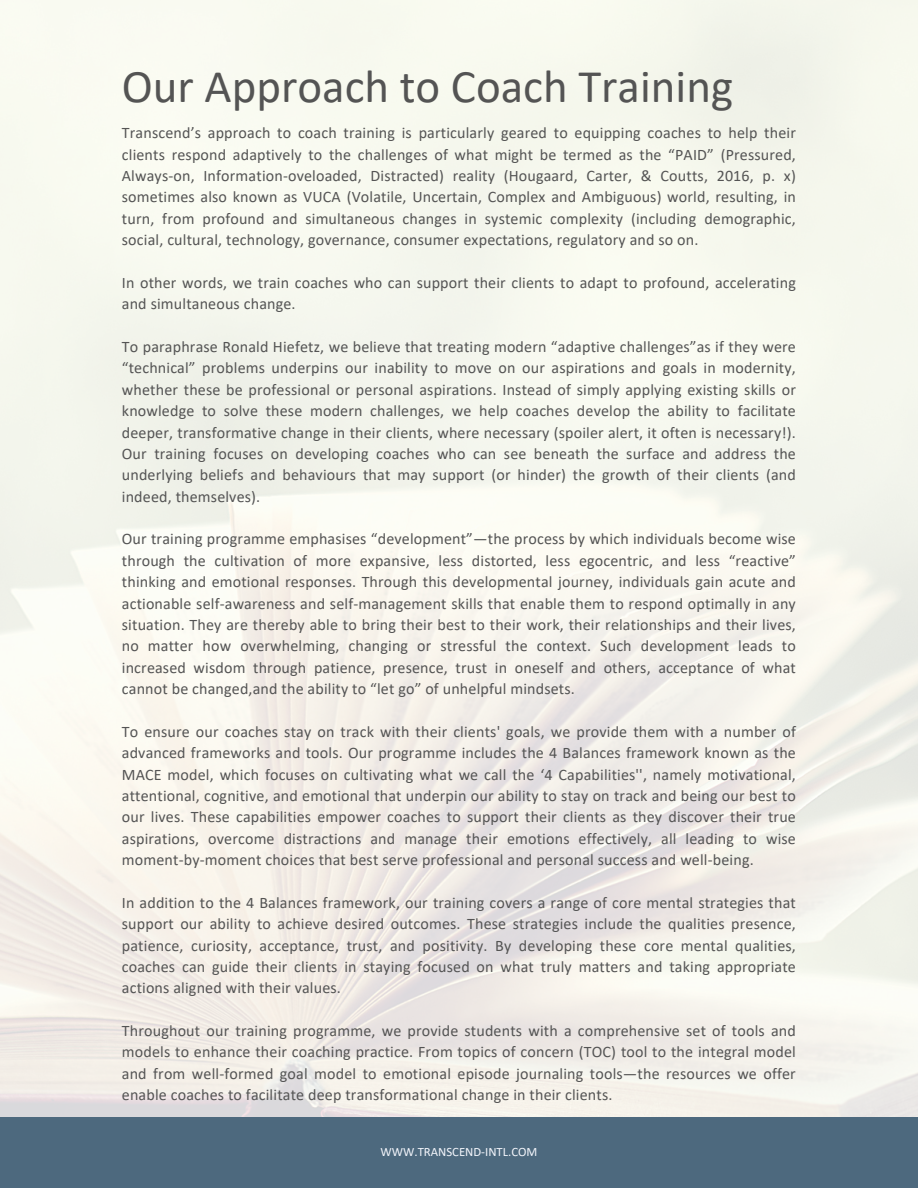
<style>
.page{position:relative;width:918px;height:1188px;background:#fff}
.page>*{position:absolute;margin:0;border:0;box-sizing:border-box;transform-origin:0 0}
.t1{font:46.95px "Calibri";color:#545454}
.t2{font:16.05px/21.3px "Calibri";letter-spacing:.01em;color:#545454;text-align:justify}
.t3{font:12.75px "Calibri";color:#f4f6fc}
</style>
<div class="page">
<div style="left:0;top:1117px;width:918px;height:71px;background:#4d697e"></div>
<p class="t1" style="left:122px;top:67px;width:613px">Our Approach to Coach Training</p>
<p class="t2" style="left:122px;top:124px;width:676px">Transcend’s approach to coach training is particularly geared to equipping coaches to help their clients respond adaptively to the challenges of what might be termed as the “PAID” (Pressured, Always-on, Information-oveloaded, Distracted) reality (Hougaard, Carter, &amp; Coutts, 2016, p. x) sometimes also known as VUCA (Volatile, Uncertain, Complex and Ambiguous) world, resulting, in turn, from profound and simultaneous changes in systemic complexity (including demographic, social, cultural, technology, governance, consumer expectations, regulatory and so on.</p>
<p class="t2" style="left:122px;top:273px;width:676px">In other words, we train coaches who can support their clients to adapt to profound, accelerating and simultaneous change.</p>
<p class="t2" style="left:122px;top:337px;width:676px">To paraphrase Ronald Hiefetz, we believe that treating modern “adaptive challenges”as if they were “technical” problems underpins our inability to move on our aspirations and goals in modernity, whether these be professional or personal aspirations. Instead of simply applying existing skills or knowledge to solve these modern challenges, we help coaches develop the ability to facilitate deeper, transformative change in their clients, where necessary (spoiler alert, it often is necessary!).<br>Our training focuses on developing coaches who can see beneath the surface and address the underlying beliefs and behaviours that may support (or hinder) the growth of their clients (and indeed, themselves).</p>
<p class="t2" style="left:122px;top:530px;width:676px">Our training programme emphasises “development”—the process by which individuals become wise through the cultivation of more expansive, less distorted, less egocentric, and less “reactive” thinking and emotional responses. Through this developmental journey, individuals gain acute and actionable self-awareness and self-management skills that enable them to respond optimally in any situation. They are thereby able to bring their best to their work, their relationships and their lives, no matter how overwhelming, changing or stressful the context. Such development leads to increased wisdom through patience, presence, trust in oneself and others, acceptance of what cannot be changed,and the ability to “let go” of unhelpful mindsets.</p>
<p class="t2" style="left:122px;top:722px;width:676px">To ensure our coaches stay on track with their clients' goals, we provide them with a number of advanced frameworks and tools. Our programme includes the 4 Balances framework known as the MACE model, which focuses on cultivating what we call the ‘4 Capabilities'', namely motivational, attentional, cognitive, and emotional that underpin our ability to stay on track and being our best to our lives. These capabilities empower coaches to support their clients as they discover their true aspirations, overcome distractions and manage their emotions effectively, all leading to wise moment-by-moment choices that best serve professional and personal success and well-being.</p>
<p class="t2" style="left:122px;top:893px;width:676px">In addition to the 4 Balances framework, our training covers a range of core mental strategies that support our ability to achieve desired outcomes. These strategies include the qualities presence, patience, curiosity, acceptance, trust, and positivity. By developing these core mental qualities, coaches can guide their clients in staying focused on what truly matters and taking appropriate actions aligned with their values.</p>
<p class="t2" style="left:122px;top:1021px;width:676px">Throughout our training programme, we provide students with a comprehensive set of tools and models to enhance their coaching practice. From topics of concern (TOC) tool to the integral model and from well-formed goal model to emotional episode journaling tools—the resources we offer enable coaches to facilitate deep transformational change in their clients.</p>
<p class="t3" style="left:380px;top:1147px;width:158px">WWW.TRANSCEND-INTL.COM</p>
</div>
